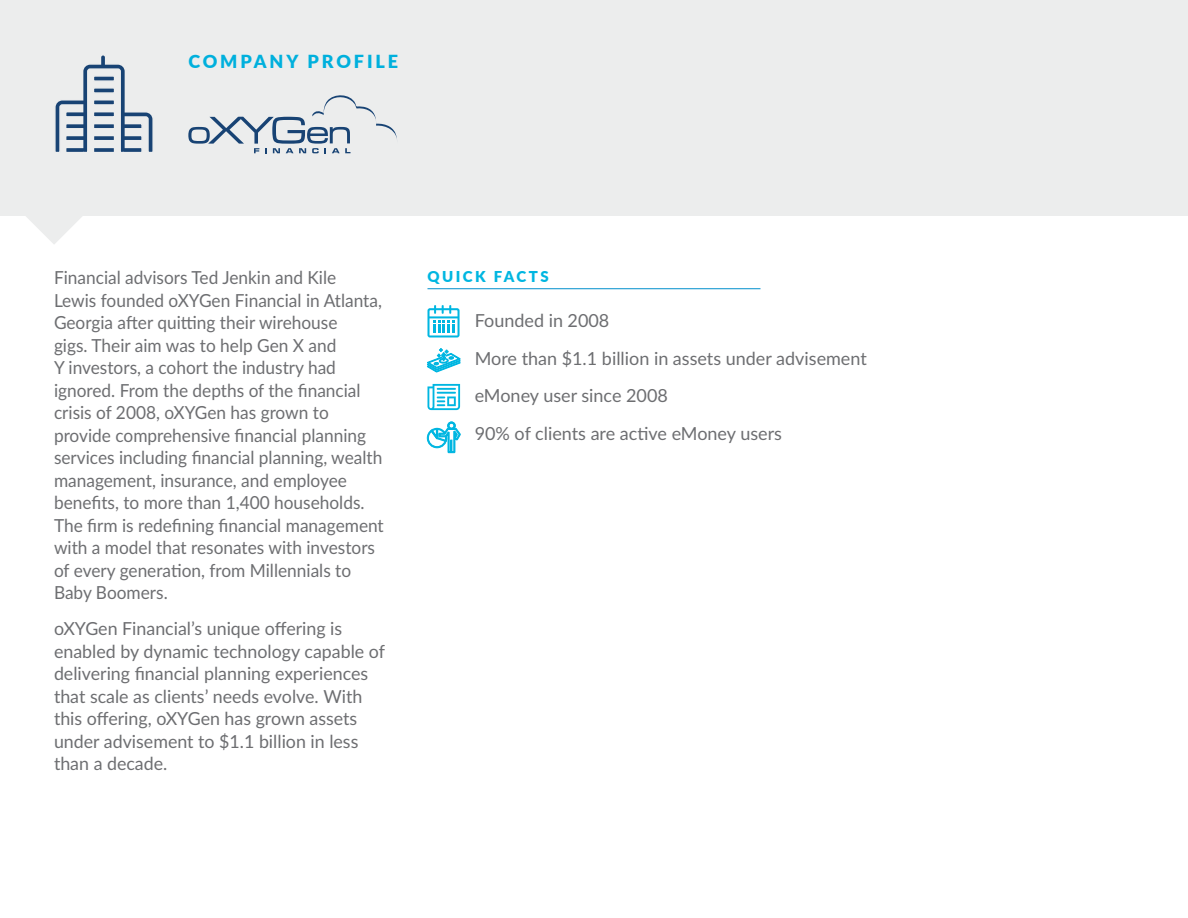
<style>
.page{position:relative;width:1188px;height:918px;background:#fff}
.page>*{position:absolute;margin:0;border:0;box-sizing:border-box;transform-origin:0 0}
.t1{font:18px/22.5px "Lato";color:#6d6e71;scale:.96 1}
.t2{font:18px/22.5px "Lato";color:#6d6e71}
.t3{font:900 18px "Lato";letter-spacing:.16em;color:#00b0dd}
.t4{font:900 15px "Lato";letter-spacing:.16em;color:#00b6e1}
</style>
<div class="page">
<div style="left:0;top:0;width:1188px;height:216px;background:#eceded"></div>
<svg style="left:26px;top:216px;width:56px;height:28px"></svg>
<svg style="left:55px;top:55px;width:98px;height:97px"></svg>
<svg style="left:93px;top:75px;width:22px;height:7px"></svg>
<svg style="left:93px;top:87px;width:22px;height:7px"></svg>
<svg style="left:93px;top:99px;width:22px;height:7px"></svg>
<svg style="left:93px;top:123px;width:22px;height:7px"></svg>
<svg style="left:93px;top:135px;width:22px;height:6px"></svg>
<svg style="left:93px;top:111px;width:22px;height:7px"></svg>
<svg style="left:93px;top:147px;width:22px;height:5px"></svg>
<hr style="left:428px;top:288px;width:332px;height:1px;background:#008ecc">
<svg style="left:188px;top:95px;width:209px;height:58px"></svg>
<svg style="left:427px;top:305px;width:33px;height:33px"></svg>
<svg style="left:427px;top:384px;width:33px;height:26px"></svg>
<svg style="left:427px;top:348px;width:34px;height:24px"></svg>
<svg style="left:427px;top:422px;width:34px;height:31px"></svg>
<p class="t3" style="left:188px;top:48px;width:211px">COMPANY PROFILE</p>
<p class="t1" style="left:54px;top:266px;width:345px">Financial advisors Ted Jenkin and Kile<br>Lewis founded oXYGen Financial in Atlanta, Georgia after quitting their wirehouse<br>gigs. Their aim was to help Gen X and<br>Y investors, a cohort the industry had ignored. From the depths of the financial crisis of 2008, oXYGen has grown to provide comprehensive financial planning services including financial planning, wealth management, insurance, and employee benefits, to more than 1,400 households.<br>The firm is redefining financial management with a model that resonates with investors of every generation, from Millennials to Baby Boomers.</p>
<p class="t2" style="left:54px;top:617px;width:333px">oXYGen Financial’s unique offering is enabled by dynamic technology capable of delivering financial planning experiences that scale as clients’ needs evolve. With this offering, oXYGen has grown assets under advisement to $1.1 billion in less than a decade.</p>
<p class="t4" style="left:428px;top:265px;width:123px">QUICK FACTS</p>
<p class="t2" style="left:475px;top:301px;width:394px;line-height:37.5px">Founded in 2008<br>More than $1.1 billion in assets under advisement eMoney user since 2008<br>90% of clients are active eMoney users</p>
</div>
